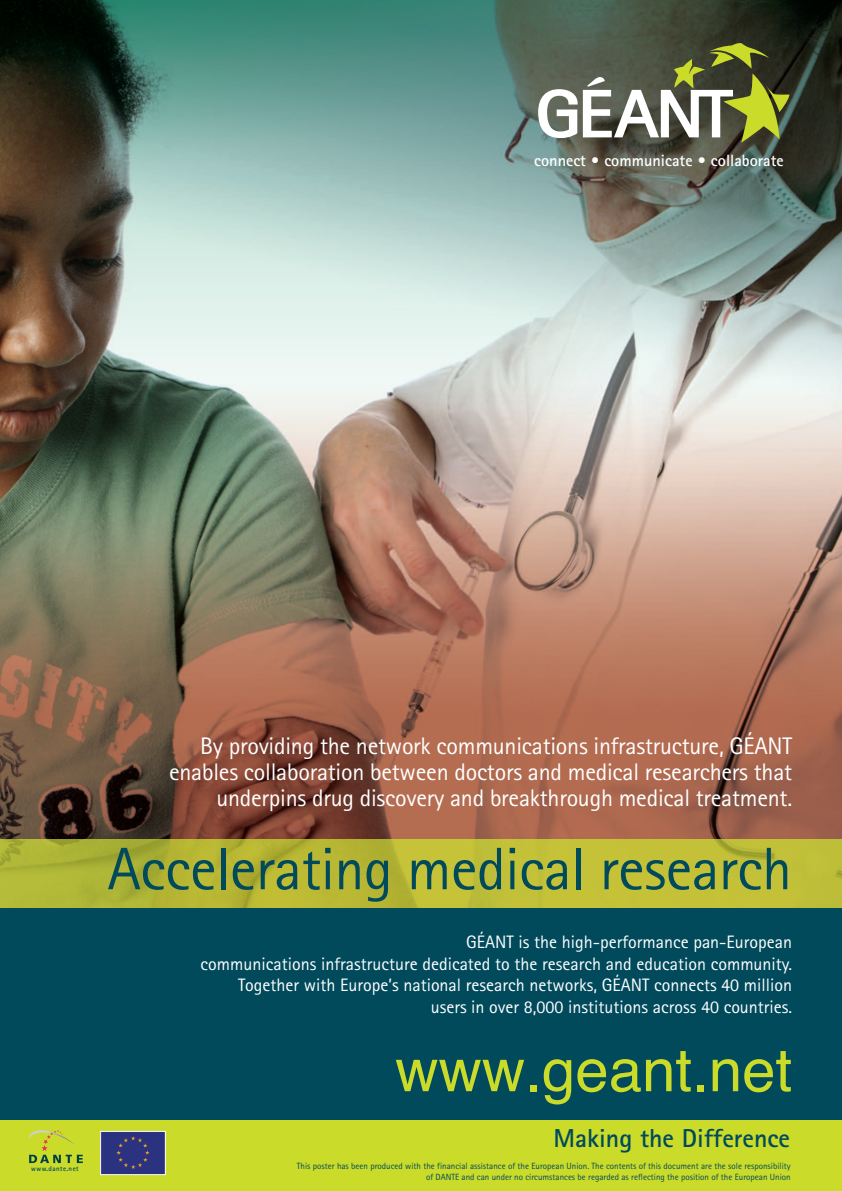
<style>
.page{position:relative;width:842px;height:1191px;background:#fff}
.page>*{position:absolute;margin:0;border:0;box-sizing:border-box;transform-origin:0 0}
.t1{font:60px "Rotis Sans Serif";letter-spacing:-.01em;color:#004a5c}
.t2{font:60px "Helvetica";color:#cadb2a}
.t3{font:700 26px "Rotis Sans Serif";color:#004a5c}
.t4{font:24px/26px "Rotis Sans Serif";letter-spacing:-.01em;color:#fff;text-align:right}
.t5{font:18px/21.6px "Rotis Sans Serif";color:#fff;text-align:right}
.t6{font:700 16.3px "Rotis Sans Serif";color:#fff}
.t7{font:9px/10.8px "Rotis Sans Serif";color:#004a5c;text-align:right}
.t8{font:700 7px "Rotis Sans Serif";letter-spacing:.06em;color:#004a5c}
</style>
<div class="page">
<div style="left:0;top:1106px;width:842px;height:85px;background:#cadb2a"></div>
<img style="left:0;top:0;width:842px;height:839px">
<div style="left:0;top:907px;width:842px;height:212px;background:#004a5c"></div>
<img style="left:0;top:839px;width:842px;height:68px">
<svg style="left:538px;top:43px;width:251px;height:99px"></svg>
<svg style="left:29px;top:1130px;width:54px;height:33px"></svg>
<div style="left:101px;top:1131px;width:64px;height:43px;background:#2b3381"></div>
<div style="left:100px;top:1131px;width:66px;height:44px;border:1px solid #fff"></div>
<svg style="left:116px;top:1136px;width:34px;height:32px"></svg>
<p class="t6" style="left:534px;top:155px;width:251px">connect • communicate • collaborate</p>
<p class="t8" style="left:31px;top:1165px;width:49px">www.dante.net</p>
<h3 class="t4" style="left:169px;top:735px;width:625px">By providing the network communications infrastructure, GÉANT enables collaboration between doctors and medical researchers that underpins drug discovery and breakthrough medical treatment.</h3>
<h1 class="t1" style="left:107px;top:848px;width:686px">Accelerating medical research</h1>
<p class="t5" style="left:201px;top:933px;width:593px">GÉANT is the high-performance pan-European<br>communications infrastructure dedicated to the research and education community.<br>Together with Europe’s national research networks, GÉANT connects 40 million users in over 8,000 institutions across 40 countries.</p>
<h1 class="t2" style="left:395px;top:1045px;width:398px">www.geant.net</h1>
<h2 class="t3" style="left:553px;top:1129px;width:238px">Making the Difference</h2>
<p class="t7" style="left:297px;top:1161px;width:495px">This poster has been produced with the financial assistance of the European Union. The contents of this document are the sole responsibility of DANTE and can under no circumstances be regarded as reflecting the position of the European Union</p>
</div>
